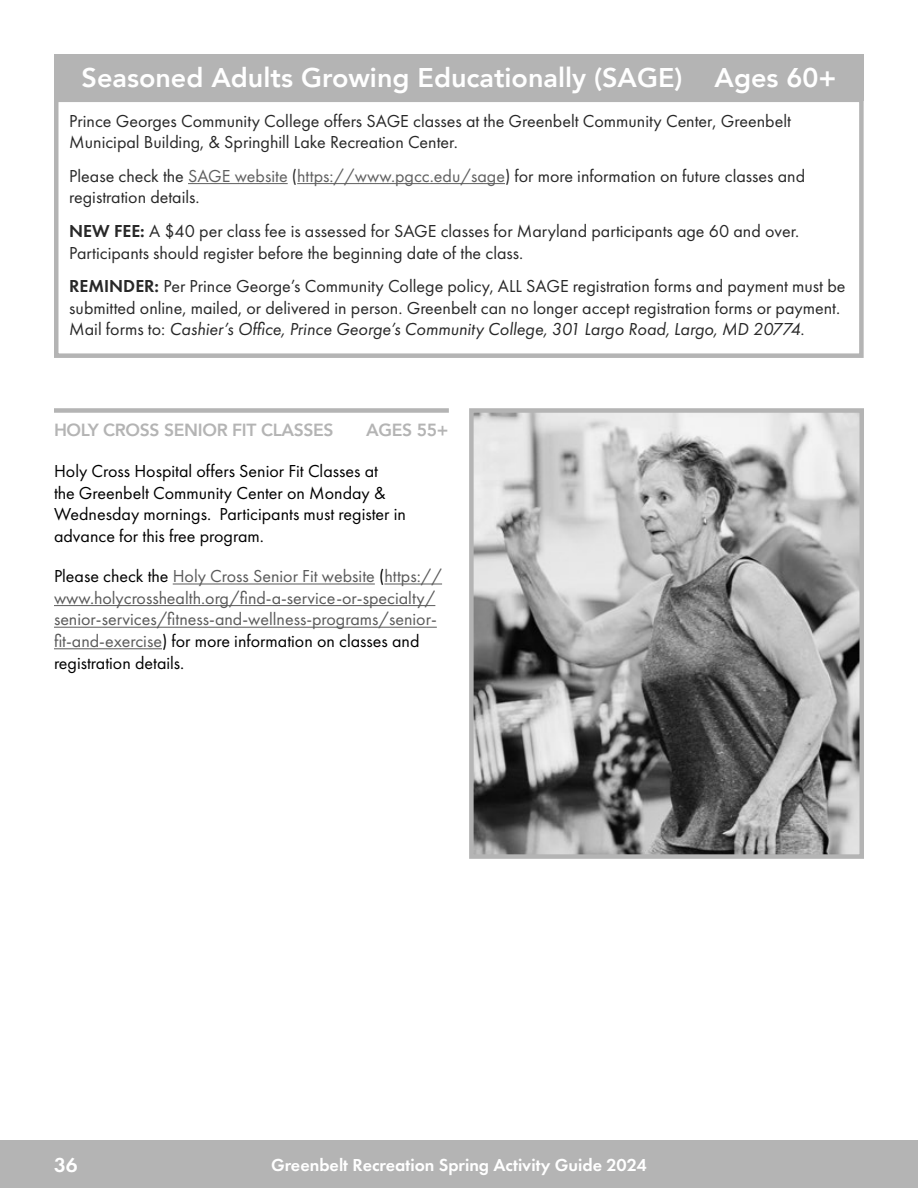
<style>
.page{position:relative;width:918px;height:1188px;background:#fff}
.page>*{position:absolute;margin:0;border:0;box-sizing:border-box;transform-origin:0 0}
.t1{font:800 27px "Avenir";color:#fff}
.Page__s{font:600 21px "Futura PT";color:#fff}
.t2{font:18px/21.6px "Futura PT";color:#282828}
.t3{font:18px/21.6px "Futura PT";color:#5a5a5a}
.t4{font:18px/21.6px "Futura PT";color:#000}
.URL{font:600 18px "Futura PT";color:#fff}
.t5{font:800 17.55px "Avenir";letter-spacing:-.02em;color:#b4b4b4}
.s1{color:#5f5f5f}
.s2{font-weight:600}
.s3{font-style:italic}
.s4{color:#000}
</style>
<div class="page">
<div style="left:0;top:1140px;width:918px;height:48px;background:#b4b4b4"></div>
<div style="left:54px;top:54px;width:810px;height:47px;background:#b4b4b4"></div>
<hr style="left:188px;top:183px;width:100px;height:1px;background:#5f5f5f">
<hr style="left:297px;top:183px;width:208px;height:1px;background:#5f5f5f">
<div style="left:54px;top:98px;width:810px;height:260px;border:4px solid #b4b4b4"></div>
<hr style="left:173px;top:584px;width:202px;height:1px;background:#5a5a5a">
<hr style="left:384px;top:584px;width:58px;height:1px;background:#5a5a5a">
<hr style="left:54px;top:605px;width:381px;height:1px;background:#5a5a5a">
<hr style="left:54px;top:627px;width:383px;height:1px;background:#5a5a5a">
<hr style="left:54px;top:648px;width:108px;height:1px;background:#5a5a5a">
<div style="left:54px;top:408px;width:395px;height:5px;background:#b4b4b4"></div>
<img style="left:474px;top:413px;width:385px;height:441px">
<div style="left:469px;top:408px;width:395px;height:451px;border:4px solid #b4b4b4"></div>
<h2 class="t1" style="left:82px;top:57px;width:756px">Seasoned Adults Growing Educationally (SAGE) Ages 60+</h2>
<p class="t2" style="left:69px;top:110px;width:723px">Prince Georges Community College offers SAGE classes at the Greenbelt Community Center, Greenbelt<br>Municipal Building, &amp; Springhill Lake Recreation Center.</p>
<p class="t2" style="left:69px;top:165px;width:737px">Please check the <span class="s1">SAGE website</span> (<span class="s1">https://www.pgcc.edu/sage</span>) for more information on future classes and registration details.</p>
<p class="t2" style="left:69px;top:220px;width:732px"><span class="s2">NEW FEE:</span> A $40 per class fee is assessed for SAGE classes for Maryland participants age 60 and over.<br>Participants should register before the beginning date of the class.</p>
<p class="t2" style="left:69px;top:275px;width:778px"><span class="s2">REMINDER:</span> Per Prince George’s Community College policy, ALL SAGE registration forms and payment must be submitted online, mailed, or delivered in person. Greenbelt can no longer accept registration forms or payment.<br>Mail forms to: <span class="s3">Cashier’s Office, Prince George’s Community College, 301 Largo Road, Largo, MD 20774</span>.</p>
<h3 class="t5" style="left:54px;top:416px;width:281px">HOLY CROSS SENIOR FIT CLASSES</h3>
<h3 class="t5" style="left:366px;top:416px;width:84px">AGES 55+</h3>
<p class="t4" style="left:54px;top:460px;width:353px">Holy Cross Hospital offers Senior Fit Classes at<br>the Greenbelt Community Center on Monday &amp; Wednesday mornings. Participants must register in advance for this free program.</p>
<p class="t3" style="left:54px;top:565px;width:390px"><span class="s4">Please check the</span> Holy Cross Senior Fit website <span class="s4">(</span>https:// www.holycrosshealth.org/find-a-service-or-specialty/ senior-services/fitness-and-wellness-programs/senior&shy;fit-and-exercise<span class="s4">) for more information on classes and registration details.</span></p>
<p class="Page__s" style="left:54px;top:1152px;width:25px">36</p>
<p class="URL" style="left:271px;top:1154px;width:377px">Greenbelt Recreation Spring Activity Guide 2024</p>
</div>
